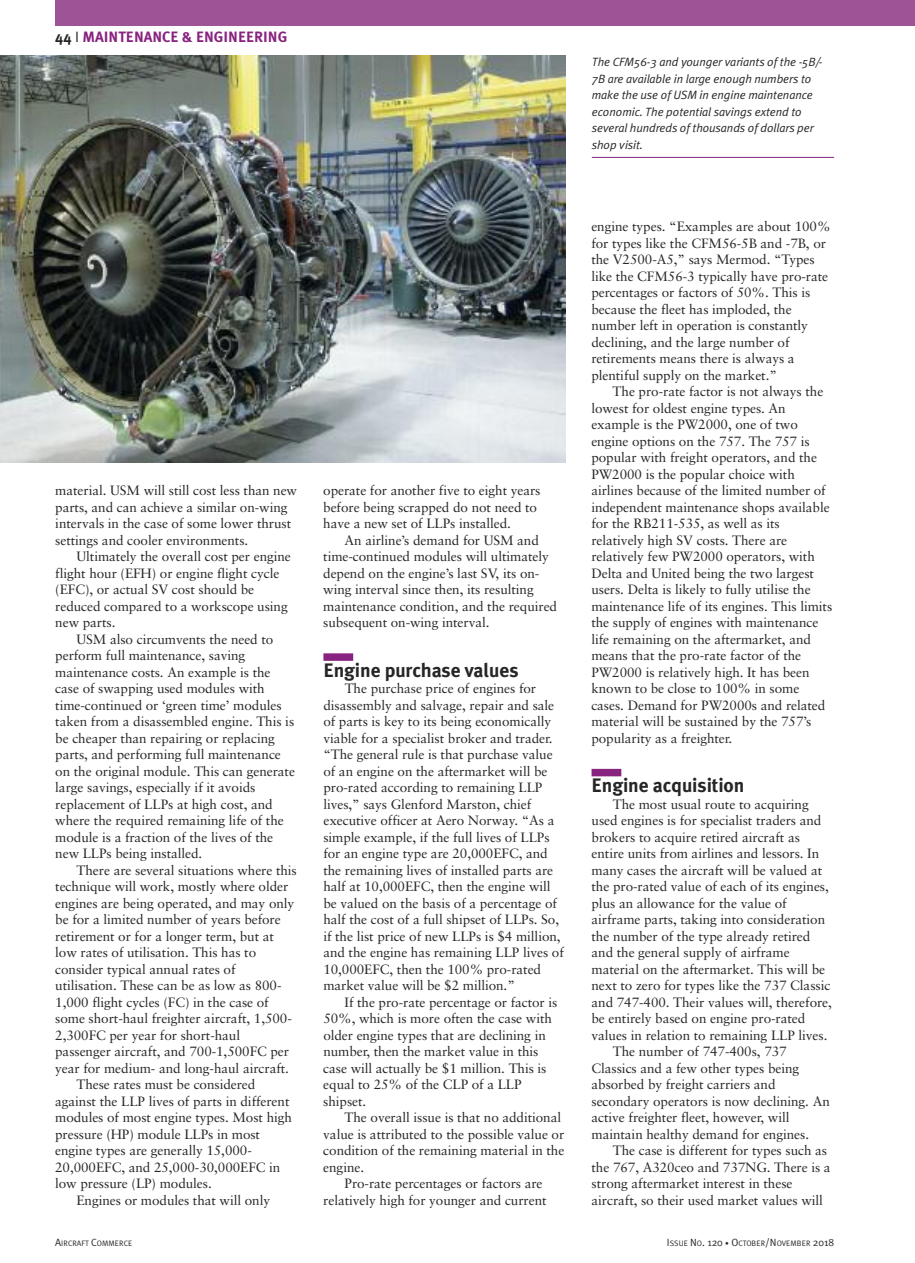
<style>
.page{position:relative;width:915px;height:1263px;background:#fff}
.page>*{position:absolute;margin:0;border:0;box-sizing:border-box;transform-origin:0 0}
.t1{font:700 19.5px "Meta Plus";letter-spacing:-.005em;color:#272627}
.t2{font:700 15px "Meta Plus";color:#882480}
.t3{font:13.5px/16.5px "Sabon";letter-spacing:-.005em;color:#272627}
.t4{font:italic 12px/16.5px "Meta Plus Normal";letter-spacing:-.005em;color:#272627}
.t5{font:7.8px "Meta Plus Normal";letter-spacing:.005em;color:#272627}
.s1{color:#272627}
.s2{font-family:"Meta Plus Normal";font-weight:400;color:#272627}
.s3{font-size:10.5px}
.s4{font-size:7.5px}
</style>
<div class="page">
<div style="left:323px;top:653px;width:30px;height:8px;background:#882480"></div>
<div style="left:591px;top:769px;width:30px;height:7px;background:#882480"></div>
<div style="left:55px;top:0;width:859px;height:26px;background:#9f5397"></div>
<img style="left:0;top:55px;width:565px;height:407px">
<hr style="left:591px;top:157px;width:242px;height:1px;background:#882480">
<p class="t2" style="left:55px;top:28px;width:233px"><span class="s1">44</span> <span class="s2">I</span> MAINTENANCE &amp; ENGINEERING</p>
<p class="t4" style="left:591px;top:54px;width:232px">The CFM56-3 and younger variants of the -5B/- 7B are available in large enough numbers to make the use of USM in engine maintenance economic. The potential savings extend to several hundreds of thousands of dollars per shop visit.</p>
<p class="t3" style="left:55px;top:483px;width:243px">material. USM will still cost less than new parts, and can achieve a similar on-wing intervals in the case of some lower thrust settings and cooler environments.</p>
<p class="t3" style="left:55px;top:549px;width:237px;text-indent:21px">Ultimately the overall cost per engine flight hour (EFH) or engine flight cycle (EFC), or actual SV cost should be reduced compared to a workscope using new parts.</p>
<p class="t3" style="left:55px;top:632px;width:241px;text-indent:21px">USM also circumvents the need to perform full maintenance, saving maintenance costs. An example is the case of swapping used modules with time-continued or ‘green time’ modules taken from a disassembled engine. This is be cheaper than repairing or replacing parts, and performing full maintenance on the original module. This can generate large savings, especially if it avoids replacement of LLPs at high cost, and where the required remaining life of the module is a fraction of the lives of the new LLPs being installed.</p>
<p class="t3" style="left:77px;top:863px;width:222px">There are several situations where this</p>
<p class="t3" style="left:55px;top:879px;width:234px">technique will work, mostly where older</p>
<p class="t3" style="left:55px;top:896px;width:240px">engines are being operated, and may only</p>
<p class="t3" style="left:55px;top:912px;width:227px">be for a limited number of years before</p>
<p class="t3" style="left:55px;top:929px;width:220px">retirement or for a longer term, but at</p>
<p class="t3" style="left:55px;top:945px;width:202px">low rates of utilisation. This has to</p>
<p class="t3" style="left:55px;top:962px;width:182px">consider typical annual rates of</p>
<p class="t3" style="left:55px;top:978px;width:228px">utilisation. These can be as low as 800-</p>
<p class="t3" style="left:55px;top:995px;width:215px">1,000 flight cycles (FC) in the case of</p>
<p class="t3" style="left:55px;top:1011px;width:238px">some short-haul freighter aircraft, 1,500-</p>
<p class="t3" style="left:55px;top:1028px;width:186px">2,300FC per year for short-haul</p>
<p class="t3" style="left:55px;top:1044px;width:235px">passenger aircraft, and 700-1,500FC per</p>
<p class="t3" style="left:55px;top:1061px;width:235px">year for medium- and long-haul aircraft.</p>
<p class="t3" style="left:76px;top:1077px;width:180px">These rates must be considered</p>
<p class="t3" style="left:55px;top:1094px;width:236px">against the LLP lives of parts in different</p>
<p class="t3" style="left:55px;top:1110px;width:238px">modules of most engine types. Most high</p>
<p class="t3" style="left:55px;top:1127px;width:206px">pressure (HP) module LLPs in most</p>
<p class="t3" style="left:55px;top:1143px;width:198px">engine types are generally 15,000-</p>
<p class="t3" style="left:55px;top:1160px;width:227px">20,000EFC, and 25,000-30,000EFC in</p>
<p class="t3" style="left:55px;top:1176px;width:158px">low pressure (LP) modules.</p>
<p class="t3" style="left:76px;top:1193px;width:195px">Engines or modules that will only</p>
<p class="t3" style="left:323px;top:483px;width:219px">operate for another five to eight years before being scrapped do not need to have a new set of LLPs installed.</p>
<p class="t3" style="left:323px;top:533px;width:235px;text-indent:21px">An airline’s demand for USM and time-continued modules will ultimately depend on the engine’s last SV, its on&shy;wing interval since then, its resulting maintenance condition, and the required subsequent on-wing interval.</p>
<h1 class="t1" style="left:323px;top:658px;width:197px">Engine purchase values</h1>
<p class="t3" style="left:323px;top:681px;width:242px;text-indent:21px">The purchase price of engines for disassembly and salvage, repair and sale of parts is key to its being economically viable for a specialist broker and trader. “The general rule is that purchase value of an engine on the aftermarket will be pro-rated according to remaining LLP lives,” says Glenford Marston, chief executive officer at Aero Norway. “As a simple example, if the full lives of LLPs for an engine type are 20,000EFC, and the remaining lives of installed parts are half at 10,000EFC, then the engine will be valued on the basis of a percentage of half the cost of a full shipset of LLPs. So, if the list price of new LLPs is $4 million, and the engine has remaining LLP lives of 10,000EFC, then the 100% pro-rated market value will be $2 million.”</p>
<p class="t3" style="left:323px;top:995px;width:235px;text-indent:21px">If the pro-rate percentage or factor is<br>50%, which is more often the case with older engine types that are declining in number, then the market value in this case will actually be $1 million. This is equal to 25% of the CLP of a LLP shipset.</p>
<p class="t3" style="left:344px;top:1110px;width:218px">The overall issue is that no additional</p>
<p class="t3" style="left:323px;top:1127px;width:242px">value is attributed to the possible value or</p>
<p class="t3" style="left:323px;top:1143px;width:242px">condition of the remaining material in the</p>
<p class="t3" style="left:323px;top:1160px;width:42px">engine.</p>
<p class="t3" style="left:344px;top:1176px;width:199px">Pro-rate percentages or factors are</p>
<p class="t3" style="left:323px;top:1193px;width:225px">relatively high for younger and current</p>
<p class="t3" style="left:591px;top:219px;width:240px">engine types. “Examples are about 100% for types like the CFM56-5B and -7B, or the V2500-A5,” says Mermod. “Types like the CFM56-3 typically have pro-rate percentages or factors of 50%. This is because the fleet has imploded, the number left in operation is constantly declining, and the large number of retirements means there is always a plentiful supply on the market.”</p>
<p class="t3" style="left:591px;top:384px;width:242px;text-indent:21px">The pro-rate factor is not always the lowest for oldest engine types. An example is the PW2000, one of two engine options on the 757. The 757 is popular with freight operators, and the PW2000 is the popular choice with airlines because of the limited number of independent maintenance shops available for the RB211-535, as well as its relatively high SV costs. There are relatively few PW2000 operators, with Delta and United being the two largest users. Delta is likely to fully utilise the maintenance life of its engines. This limits the supply of engines with maintenance life remaining on the aftermarket, and means that the pro-rate factor of the PW2000 is relatively high. It has been known to be close to 100% in some cases. Demand for PW2000s and related material will be sustained by the 757’s popularity as a freighter.</p>
<h1 class="t1" style="left:591px;top:774px;width:154px">Engine acquisition</h1>
<p class="t3" style="left:612px;top:797px;width:197px">The most usual route to acquiring</p>
<p class="t3" style="left:591px;top:813px;width:231px">used engines is for specialist traders and</p>
<p class="t3" style="left:591px;top:830px;width:210px">brokers to acquire retired aircraft as</p>
<p class="t3" style="left:591px;top:846px;width:229px">entire units from airlines and lessors. In</p>
<p class="t3" style="left:591px;top:863px;width:232px">many cases the aircraft will be valued at</p>
<p class="t3" style="left:591px;top:879px;width:239px">the pro-rated value of each of its engines,</p>
<p class="t3" style="left:591px;top:896px;width:197px">plus an allowance for the value of</p>
<p class="t3" style="left:591px;top:912px;width:235px">airframe parts, taking into consideration</p>
<p class="t3" style="left:591px;top:929px;width:220px">the number of the type already retired</p>
<p class="t3" style="left:591px;top:945px;width:199px">and the general supply of airframe</p>
<p class="t3" style="left:591px;top:962px;width:235px">material on the aftermarket. This will be</p>
<p class="t3" style="left:591px;top:978px;width:240px">next to zero for types like the 737 Classic</p>
<p class="t3" style="left:591px;top:995px;width:242px">and 747-400. Their values will, therefore,</p>
<p class="t3" style="left:591px;top:1011px;width:215px">be entirely based on engine pro-rated</p>
<p class="t3" style="left:591px;top:1028px;width:237px">values in relation to remaining LLP lives.</p>
<p class="t3" style="left:612px;top:1044px;width:175px">The number of 747-400s, 737</p>
<p class="t3" style="left:591px;top:1061px;width:209px">Classics and a few other types being</p>
<p class="t3" style="left:591px;top:1077px;width:185px">absorbed by freight carriers and</p>
<p class="t3" style="left:591px;top:1094px;width:240px">secondary operators is now declining. An</p>
<p class="t3" style="left:591px;top:1110px;width:199px">active freighter fleet, however, will</p>
<p class="t3" style="left:591px;top:1127px;width:219px">maintain healthy demand for engines.</p>
<p class="t3" style="left:612px;top:1143px;width:216px">The case is different for types such as</p>
<p class="t3" style="left:591px;top:1160px;width:240px">the 767, A320ceo and 737NG. There is a</p>
<p class="t3" style="left:591px;top:1176px;width:202px">strong aftermarket interest in these</p>
<p class="t3" style="left:591px;top:1193px;width:233px">aircraft, so their used market values will</p>
<p class="t5" style="left:55px;top:1238px;width:78px"><span class="s3">A</span>IRCRAFT <span class="s3">C</span>OMMERCE</p>
<p class="t5" style="left:666px;top:1238px;width:169px"><span class="s3">I</span>SSUE <span class="s3">N</span>O<span class="s3">. 120</span> <span class="s4">•</span> <span class="s3">O</span>CTOBER<span class="s3">/N</span>OVEMBER <span class="s3">2018</span></p>
</div>
